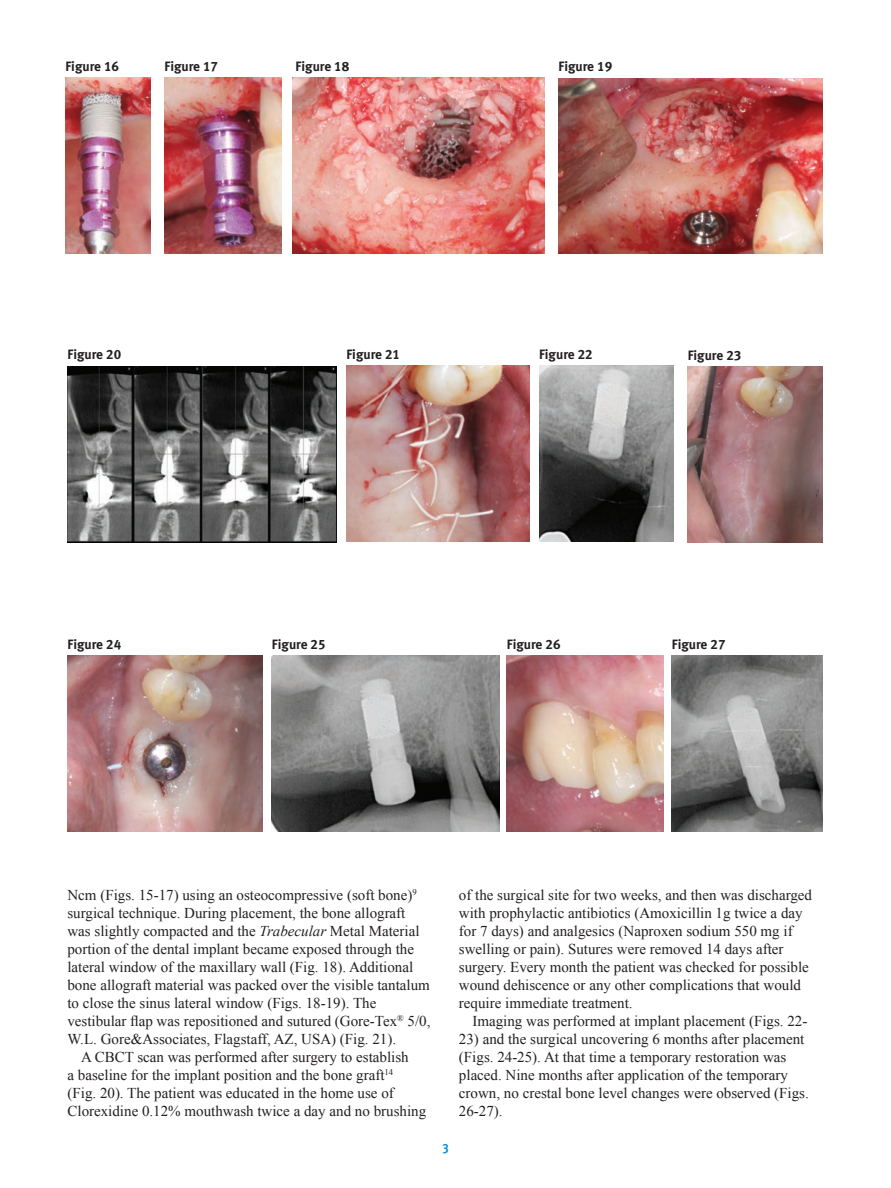
<style>
.page{position:relative;width:891px;height:1188px;background:#fff}
.page>*{position:absolute;margin:0;border:0;box-sizing:border-box;transform-origin:0 0}
.t1{font:15px/18px "Times New Roman";color:#231f20}
.t2{font:13.5px "Meta Bold LF";color:#231f20}
.t3{font:13.5px "Meta Cond Bold LF";color:#0093d0}
.s1{font-style:italic}
</style>
<div class="page">
<img style="left:539px;top:366px;width:134px;height:175px">
<img style="left:346px;top:366px;width:183px;height:175px">
<img style="left:68px;top:366px;width:269px;height:176px">
<img style="left:507px;top:656px;width:156px;height:175px">
<img style="left:672px;top:656px;width:150px;height:175px">
<img style="left:688px;top:367px;width:134px;height:175px">
<img style="left:68px;top:656px;width:194px;height:175px">
<img style="left:272px;top:656px;width:227px;height:175px">
<img style="left:558px;top:78px;width:264px;height:176px">
<img style="left:164px;top:78px;width:117px;height:175px">
<img style="left:292px;top:78px;width:253px;height:175px">
<img style="left:66px;top:78px;width:84px;height:175px">
<p class="t2" style="left:65px;top:58px;width:55px">Figure 16</p>
<p class="t2" style="left:164px;top:58px;width:55px">Figure 17</p>
<p class="t2" style="left:296px;top:58px;width:55px">Figure 18</p>
<p class="t2" style="left:558px;top:58px;width:55px">Figure 19</p>
<p class="t2" style="left:68px;top:346px;width:55px">Figure 20</p>
<p class="t2" style="left:346px;top:346px;width:55px">Figure 21</p>
<p class="t2" style="left:539px;top:346px;width:55px">Figure 22</p>
<p class="t2" style="left:688px;top:347px;width:55px">Figure 23</p>
<p class="t2" style="left:67px;top:636px;width:55px">Figure 24</p>
<p class="t2" style="left:272px;top:636px;width:55px">Figure 25</p>
<p class="t2" style="left:507px;top:636px;width:55px">Figure 26</p>
<p class="t2" style="left:672px;top:636px;width:55px">Figure 27</p>
<p class="t1" style="left:67px;top:886px;width:365px">Ncm (Figs. 15-17) using an osteocompressive (soft bone)<sup>9 </sup>surgical technique. During placement, the bone allograft was slightly compacted and the <span class="s1">Trabecular</span> Metal Material portion of the dental implant became exposed through the lateral window of the maxillary wall (Fig. 18). Additional bone allograft material was packed over the visible tantalum to close the sinus lateral window (Figs. 18-19). The vestibular flap was repositioned and sutured (Gore-Tex<sup>®</sup> 5/0, W.L. Gore&amp;Associates, Flagstaff, AZ, USA) (Fig. 21).</p>
<p class="t1" style="left:67px;top:1048px;width:360px;text-indent:14px">A CBCT scan was performed after surgery to establish<br>a baseline for the implant position and the bone graft<sup>14<br></sup>(Fig. 20). The patient was educated in the home use of Clorexidine 0.12% mouthwash twice a day and no brushing</p>
<p class="t3" style="left:442px;top:1140px;width:8px">3</p>
<p class="t1" style="left:459px;top:886px;width:355px">of the surgical site for two weeks, and then was discharged with prophylactic antibiotics (Amoxicillin 1g twice a day for 7 days) and analgesics (Naproxen sodium 550 mg if swelling or pain). Sutures were removed 14 days after surgery. Every month the patient was checked for possible wound dehiscence or any other complications that would require immediate treatment.</p>
<p class="t1" style="left:472px;top:1012px;width:336px">Imaging was performed at implant placement (Figs. 22-</p>
<p class="t1" style="left:459px;top:1030px;width:351px">23) and the surgical uncovering 6 months after placement (Figs. 24-25). At that time a temporary restoration was placed. Nine months after application of the temporary crown, no crestal bone level changes were observed (Figs.<br>26-27).</p>
</div>
